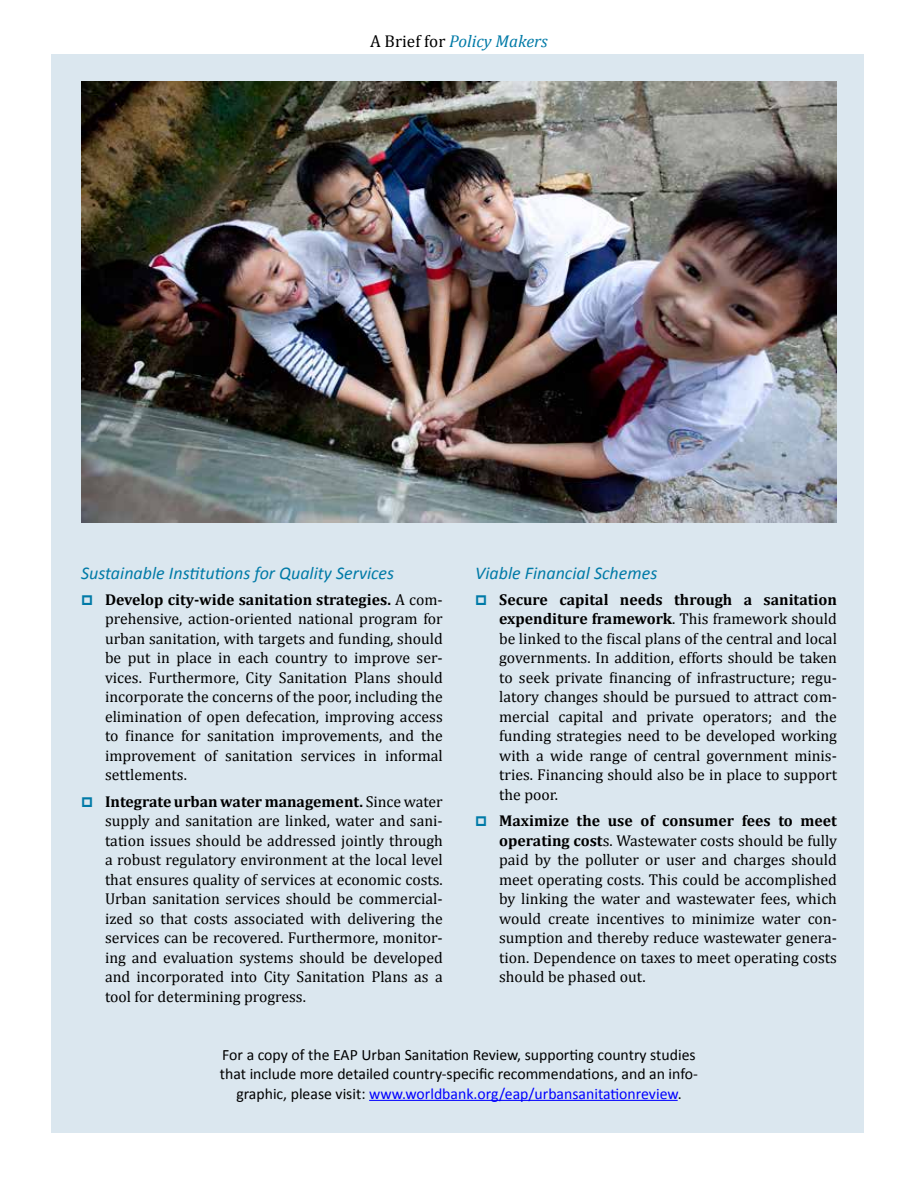
<style>
.page{position:relative;width:918px;height:1188px;background:#fff}
.page>*{position:absolute;margin:0;border:0;box-sizing:border-box;transform-origin:0 0}
.t1{font:italic 18px "Calibri";color:#007aa7}
.t2{font:italic 17.1px "Cambria";color:#007aa7}
.t3{font:15.75px/19.5px "Cambria";color:#000;text-align:justify}
.t4{font:15.75px/19.5px "Calibri";color:#000;text-align:center}
.s1{font-style:normal;color:#000}
.s2{font-weight:700}
.s3{color:#00f}
</style>
<div class="page">
<div style="left:52px;top:54px;width:812px;height:1079px;background:#dbe7ef"></div>
<hr style="left:369px;top:1100px;width:309px;height:1px;background:#00f">
<img style="left:81px;top:81px;width:756px;height:441px">
<p class="t2" style="left:370px;top:29px;width:179px"><span class="s1">A Brief for</span> Policy Makers</p>
<p class="t1" style="left:81px;top:561px;width:315px">Sustainable Institutions for Quality Services</p>
<p class="t3" style="left:105px;top:590px;width:339px"><span class="s2">Develop city-wide sanitation strategies.</span> A com&shy;prehensive, action-oriented national program for urban sanitation, with targets and funding, should be put in place in each country to improve ser&shy;vices. Furthermore, City Sanitation Plans should incorporate the concerns of the poor, including the elimination of open defecation, improving access to finance for sanitation improvements, and the improvement of sanitation services in informal settlements.</p>
<p class="t3" style="left:105px;top:791px;width:339px"><span class="s2">Integrate urban water management.</span> Since water supply and sanitation are linked, water and sani&shy;tation issues should be addressed jointly through a robust regulatory environment at the local level that ensures quality of services at economic costs.<br>Urban sanitation services should be commercial&shy;ized so that costs associated with delivering the services can be recovered. Furthermore, monitor&shy;ing and evaluation systems should be developed and incorporated into City Sanitation Plans as a tool for determining progress.</p>
<p class="t1" style="left:475px;top:561px;width:184px">Viable Financial Schemes</p>
<p class="t3" style="left:499px;top:590px;width:339px"><span class="s2">Secure capital needs through a sanitation expenditure framework</span>. This framework should be linked to the fiscal plans of the central and local governments. In addition, efforts should be taken to seek private financing of infrastructure; regu&shy;latory changes should be pursued to attract com&shy;mercial capital and private operators; and the funding strategies need to be developed working with a wide range of central government minis&shy;tries. Financing should also be in place to support the poor.</p>
<p class="t3" style="left:499px;top:811px;width:339px"><span class="s2">Maximize the use of consumer fees to meet operating cost</span>s. Wastewater costs should be fully paid by the polluter or user and charges should meet operating costs. This could be accomplished by linking the water and wastewater fees, which would create incentives to minimize water con&shy;sumption and thereby reduce wastewater genera&shy;tion. Dependence on taxes to meet operating costs should be phased out.</p>
<p class="t4" style="left:220px;top:1045px;width:480px">For a copy of the EAP Urban Sanitation Review, supporting country studies that include more detailed country-specific recommendations, and an info&shy;graphic, please visit: <span class="s3">www.worldbank.org/eap/urbansanitationreview</span>.</p>
</div>
